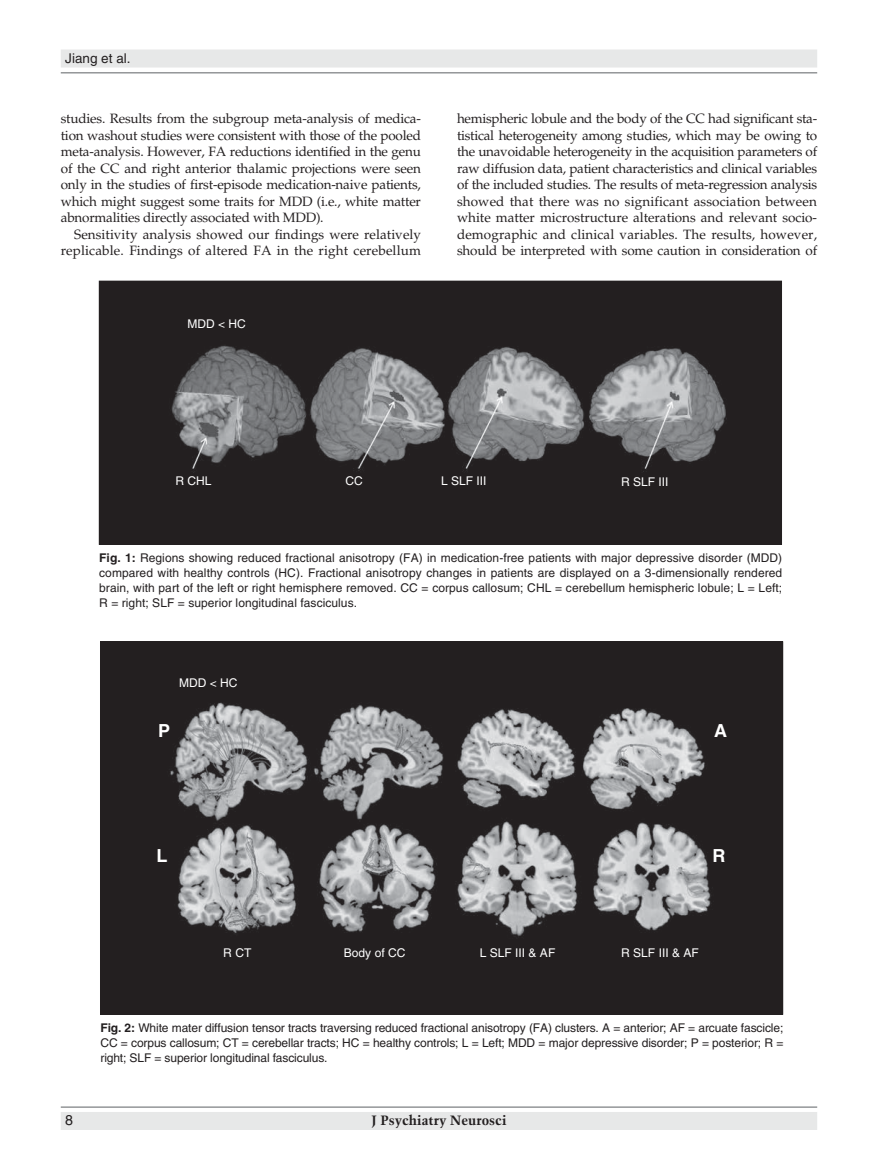
<style>
.page{position:relative;width:878px;height:1175px;background:#fff}
.page>*{position:absolute;margin:0;border:0;box-sizing:border-box;transform-origin:0 0}
.t1{font:700 18px "Helvetica";color:#fff}
.t2{font:14.25px "Helvetica LT Std";color:#231f20}
.t3{font:13.5px/16.5px "Palatino LT Std";letter-spacing:.005em;color:#231f20;text-align:justify}
.t4{font:700 13.5px "Trump Mediaeval LT Std";color:#231f20}
.t5{font:13.5px "Helvetica LT Std";color:#231f20}
.t6{font:12px/15px "Helvetica LT Std";color:#231f20;text-align:justify}
.t7{font:12px "Helvetica";color:#fff}
.s1{font-weight:700}
</style>
<div class="page">
<div style="left:61px;top:50px;width:756px;height:18px;background:#e7e8e8"></div>
<hr style="left:61px;top:72px;width:756px;height:2px;background:#949698">
<div style="left:61px;top:1112px;width:756px;height:18px;background:#e7e8e8"></div>
<hr style="left:61px;top:1106px;width:756px;height:1px;background:#949698">
<img style="left:101px;top:283px;width:678px;height:259px">
<div style="left:99px;top:281px;width:682px;height:263px;border:1px solid #231f20"></div>
<img style="left:102px;top:643px;width:679px;height:369px">
<p class="t5" style="left:65px;top:50px;width:67px">Jiang et al.</p>
<p class="t3" style="left:61px;top:110px;width:362px">studies. Results from the subgroup meta-analysis of medica&shy;tion washout studies were consistent with those of the pooled meta-analysis. However, FA reductions identified in the genu of the CC and right anterior thalamic projections were seen only in the studies of first-episode medication-naive patients, which might suggest some traits for MDD (i.e., white matter abnormalities directly associated with MDD).</p>
<p class="t3" style="left:61px;top:226px;width:362px;text-align:right">Sensitivity analysis showed our findings were relatively replicable. Findings of altered FA in the right cerebellum</p>
<p class="t7" style="left:187px;top:317px;width:60px">MDD &lt; HC</p>
<p class="t3" style="left:457px;top:110px;width:362px">hemispheric lobule and the body of the CC had significant sta&shy;tistical heterogeneity among studies, which may be owing to the unavoidable heterogeneity in the acquisition parameters of raw diffusion data, patient characteristics and clinical variables of the included studies. The results of meta-regression analysis showed that there was no significant association between white matter microstructure alterations and relevant socio&shy;demographic and clinical variables. The results, however, should be interpreted with some caution in consideration of</p>
<p class="t7" style="left:175px;top:474px;width:38px">R CHL</p>
<p class="t7" style="left:345px;top:474px;width:19px">CC</p>
<p class="t7" style="left:441px;top:474px;width:47px">L SLF III</p>
<p class="t7" style="left:621px;top:475px;width:49px">R SLF III</p>
<p class="t6" style="left:99px;top:550px;width:684px"><span class="s1">Fig. 1:</span> Regions showing reduced fractional anisotropy (FA) in medication-free patients with major depressive disorder (MDD) compared with healthy controls (HC). Fractional anisotropy changes in patients are displayed on a 3-dimensionally rendered brain, with part of the left or right hemisphere removed. CC = corpus callosum; CHL = cerebellum hemispheric lobule; L = Left; R = right; SLF = superior longitudinal fasciculus.</p>
<p class="t7" style="left:179px;top:676px;width:60px">MDD &lt; HC</p>
<h1 class="t1" style="left:158px;top:720px;width:14px">P</h1>
<h1 class="t1" style="left:714px;top:720px;width:14px">A</h1>
<h1 class="t1" style="left:156px;top:845px;width:12px">L</h1>
<h1 class="t1" style="left:712px;top:845px;width:14px">R</h1>
<p class="t7" style="left:223px;top:946px;width:30px">R CT</p>
<p class="t7" style="left:344px;top:946px;width:63px">Body of CC</p>
<p class="t7" style="left:480px;top:946px;width:77px">L SLF III &amp; AF</p>
<p class="t7" style="left:621px;top:946px;width:79px">R SLF III &amp; AF</p>
<p class="t6" style="left:100px;top:1020px;width:684px"><span class="s1">Fig. 2:</span> White mater diffusion tensor tracts traversing reduced fractional anisotropy (FA) clusters. A = anterior; AF = arcuate fascicle; CC = corpus callosum; CT = cerebellar tracts; HC = healthy controls; L = Left; MDD = major depressive disorder; P = posterior; R = right; SLF = superior longitudinal fasciculus.</p>
<p class="t2" style="left:65px;top:1112px;width:9px">8</p>
<p class="t4" style="left:371px;top:1112px;width:137px">J Psychiatry Neurosci</p>
</div>
